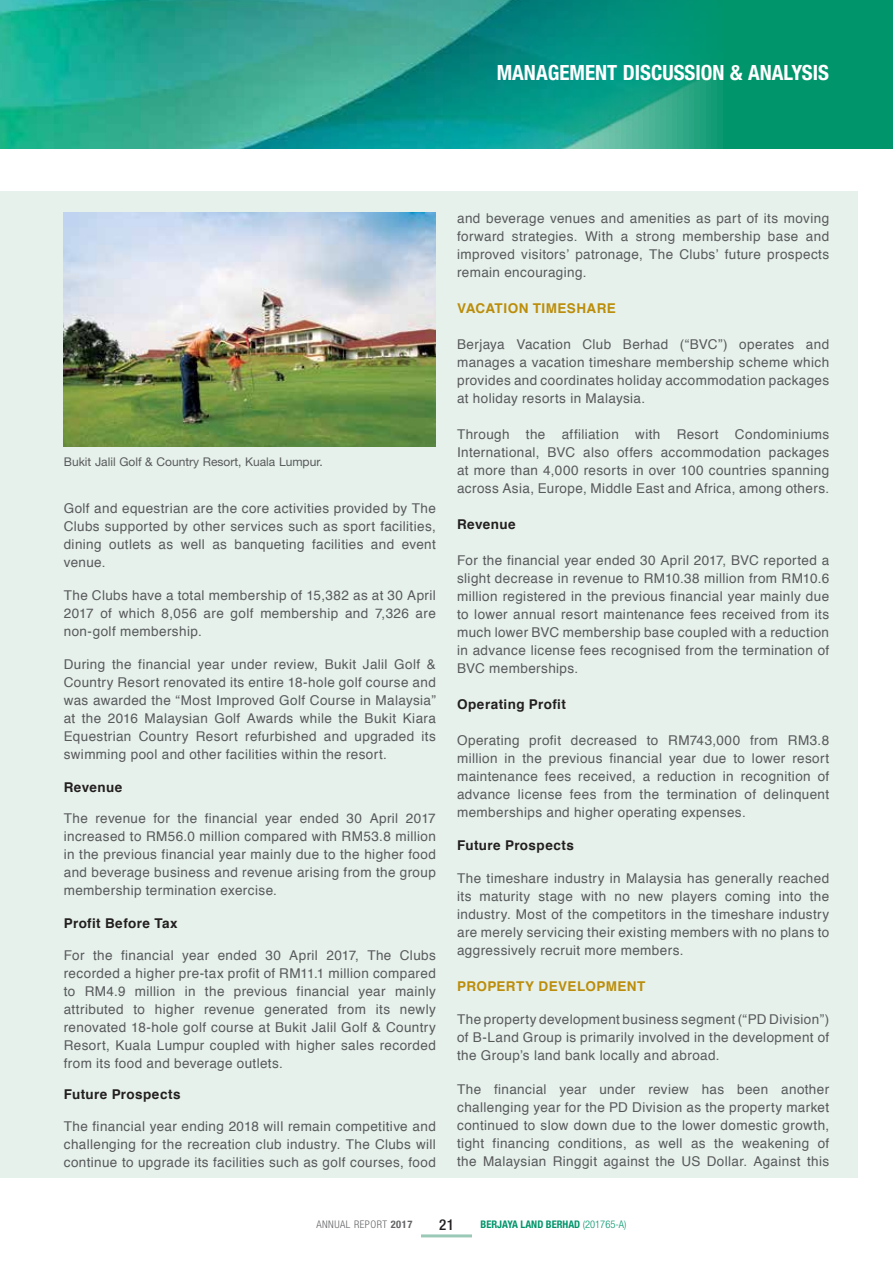
<style>
.page{position:relative;width:893px;height:1263px;background:#fff}
.page>*{position:absolute;margin:0;border:0;box-sizing:border-box;transform-origin:0 0}
.t1{font:700 condensed 21px "Helvetica Neue";color:#fff}
.t2{font:500 condensed 15px "Helvetica Neue";color:#231f20}
.t3{font:13.5px/18px "Helvetica";letter-spacing:.03em;color:#58595b;text-align:justify}
.t4{font:700 13.5px "Helvetica";letter-spacing:.03em;color:#231f20}
.t5{font:700 13.5px "Helvetica";letter-spacing:.03em;color:#bb8d0a}
.t6{font:12px "Helvetica Neue";color:#58595b}
.t7{font:700 condensed 10.5px "Helvetica Neue";color:#00956b}
.t8{font:300 condensed 10.5px "Helvetica Neue";letter-spacing:.05em;color:#636466}
.s1{font-weight:700}
.s2{font-weight:300}
</style>
<div class="page">
<div style="left:0;top:0;width:893px;height:149px;background:#00956b"></div>
<img style="left:0;top:0;width:722px;height:149px">
<hr style="left:421px;top:1234px;width:51px;height:3px;background:#9acab7">
<div style="left:0;top:191px;width:857px;height:987px;background:#e6f1eb"></div>
<img style="left:64px;top:213px;width:372px;height:234px">
<h1 class="t1" style="left:497px;top:60px;width:334px">MANAGEMENT DISCUSSION &amp; ANALYSIS</h1>
<p class="t6" style="left:64px;top:454px;width:260px">Bukit Jalil Golf &amp; Country Resort, Kuala Lumpur.</p>
<p class="t3" style="left:64px;top:499px;width:374px">Golf and equestrian are the core activities provided by The Clubs supported by other services such as sport facilities, dining outlets as well as banqueting facilities and event venue.</p>
<p class="t3" style="left:64px;top:586px;width:374px">The Clubs have a total membership of 15,382 as at 30 April 2017 of which 8,056 are golf membership and 7,326 are non-golf membership.</p>
<p class="t3" style="left:64px;top:655px;width:374px">During the financial year under review, Bukit Jalil Golf &amp; Country Resort renovated its entire 18-hole golf course and was awarded the “Most Improved Golf Course in Malaysia” at the 2016 Malaysian Golf Awards while the Bukit Kiara Equestrian Country Resort refurbished and upgraded its swimming pool and other facilities within the resort.</p>
<p class="t4" style="left:64px;top:776px;width:60px">Revenue</p>
<p class="t3" style="left:64px;top:810px;width:374px">The revenue for the financial year ended 30 April 2017 increased to RM56.0 million compared with RM53.8 million in the previous financial year mainly due to the higher food and beverage business and revenue arising from the group membership termination exercise.</p>
<p class="t4" style="left:64px;top:912px;width:115px">Profit Before Tax</p>
<p class="t3" style="left:64px;top:946px;width:374px">For the financial year ended 30 April 2017, The Clubs recorded a higher pre-tax profit of RM11.1 million compared to RM4.9 million in the previous financial year mainly attributed to higher revenue generated from its newly renovated 18-hole golf course at Bukit Jalil Golf &amp; Country Resort, Kuala Lumpur coupled with higher sales recorded from its food and beverage outlets.</p>
<p class="t4" style="left:64px;top:1083px;width:118px">Future Prospects</p>
<p class="t3" style="left:64px;top:1117px;width:374px">The financial year ending 2018 will remain competitive and challenging for the recreation club industry. The Clubs will continue to upgrade its facilities such as golf courses, food</p>
<p class="t3" style="left:457px;top:209px;width:374px">and beverage venues and amenities as part of its moving forward strategies. With a strong membership base and improved visitors’ patronage, The Clubs’ future prospects remain encouraging.</p>
<p class="t5" style="left:457px;top:297px;width:160px">VACATION TIMESHARE</p>
<p class="t3" style="left:457px;top:335px;width:374px">Berjaya Vacation Club Berhad (“BVC”) operates and manages a vacation timeshare membership scheme which provides and coordinates holiday accommodation packages at holiday resorts in Malaysia.</p>
<p class="t3" style="left:457px;top:425px;width:374px">Through the affiliation with Resort Condominiums International, BVC also offers accommodation packages at more than 4,000 resorts in over 100 countries spanning across Asia, Europe, Middle East and Africa, among others.</p>
<p class="t4" style="left:457px;top:513px;width:60px">Revenue</p>
<p class="t3" style="left:457px;top:551px;width:374px">For the financial year ended 30 April 2017, BVC reported a slight decrease in revenue to RM10.38 million from RM10.6 million registered in the previous financial year mainly due to lower annual resort maintenance fees received from its much lower BVC membership base coupled with a reduction in advance license fees recognised from the termination of BVC memberships.</p>
<p class="t4" style="left:457px;top:693px;width:110px">Operating Profit</p>
<p class="t3" style="left:457px;top:731px;width:374px">Operating profit decreased to RM743,000 from RM3.8 million in the previous financial year due to lower resort maintenance fees received, a reduction in recognition of advance license fees from the termination of delinquent memberships and higher operating expenses.</p>
<p class="t4" style="left:457px;top:834px;width:118px">Future Prospects</p>
<p class="t3" style="left:457px;top:869px;width:374px">The timeshare industry in Malaysia has generally reached its maturity stage with no new players coming into the industry. Most of the competitors in the timeshare industry are merely servicing their existing members with no plans to aggressively recruit more members.</p>
<p class="t5" style="left:457px;top:975px;width:190px">PROPERTY DEVELOPMENT</p>
<p class="t3" style="left:457px;top:1010px;width:374px">The property development business segment (“PD Division”) of B-Land Group is primarily involved in the development of the Group’s land bank locally and abroad.</p>
<p class="t3" style="left:457px;top:1081px;width:374px">The financial year under review has been another challenging year for the PD Division as the property market continued to slow down due to the lower domestic growth, tight financing conditions, as well as the weakening of the Malaysian Ringgit against the US Dollar. Against this</p>
<p class="t8" style="left:316px;top:1219px;width:98px">ANNUAL REPORT <span class="s1">2017</span></p>
<p class="t2" style="left:439px;top:1216px;width:16px">21</p>
<p class="t7" style="left:480px;top:1218px;width:147px">BERJAYA LAND BERHAD <span class="s2">(201765-A)</span></p>
</div>
